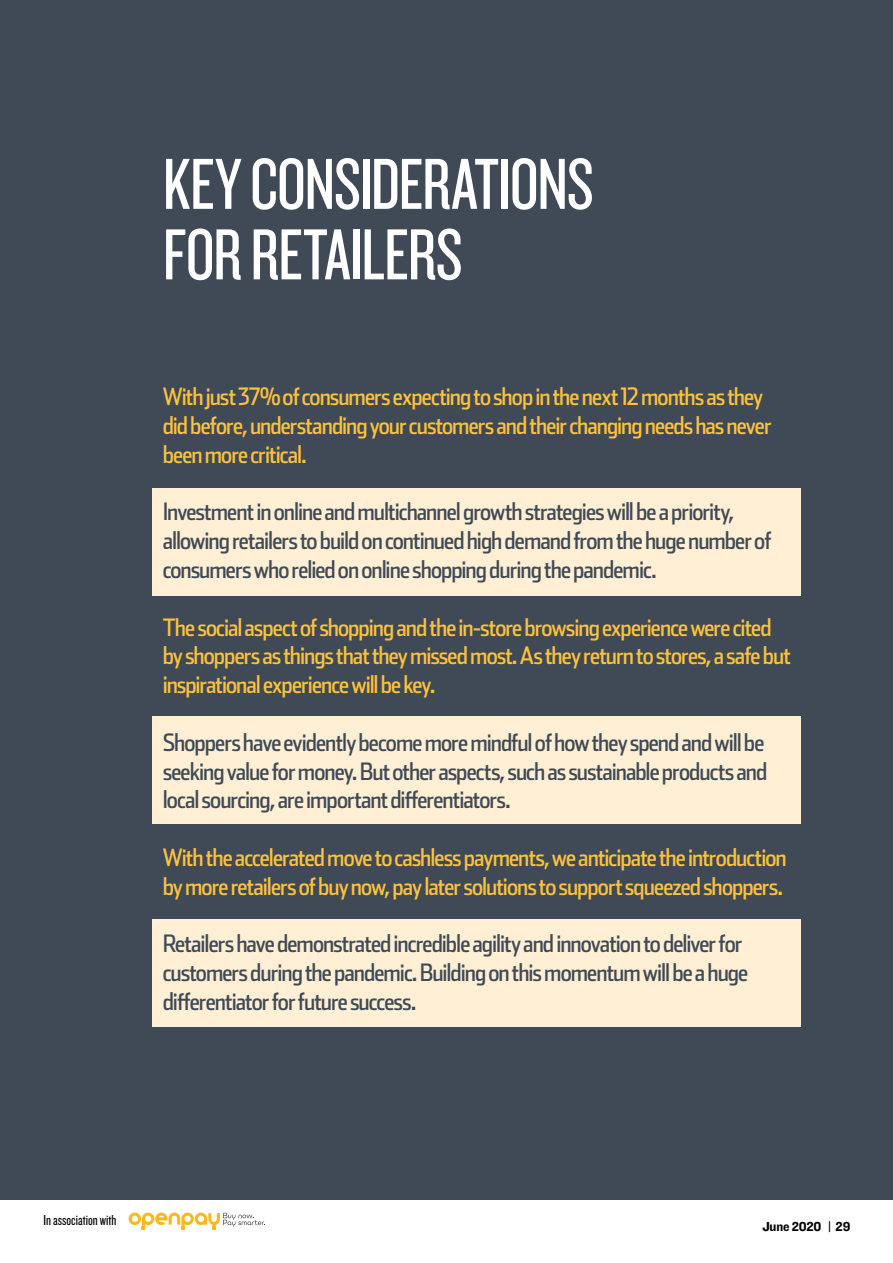
<style>
.page{position:relative;width:893px;height:1263px;background:#fff}
.page>*{position:absolute;margin:0;border:0;box-sizing:border-box;transform-origin:0 0}
.t1{font:75px/70.5px "Knockout 28 Junior Feathrwt";letter-spacing:-.015em;color:#fff}
.t2{font:24px/28.8px "Stainless Cond";letter-spacing:-.04em;color:#3f4a56}
.t3{font:24px/28.8px "Stainless Cond";letter-spacing:-.04em;color:#fec23c}
.t4{font:15px "Knockout 28 Junior Feathrwt";color:#000}
.t5{font:13.5px "Knockout 51 Middleweight";letter-spacing:-.01em;color:#000}
</style>
<div class="page">
<svg style="left:129px;top:1212px;width:136px;height:18px"></svg>
<div style="left:0;top:0;width:893px;height:1199px;background:#3f4a56"></div>
<div style="left:152px;top:488px;width:649px;height:107px;background:#ffefd4"></div>
<div style="left:152px;top:716px;width:649px;height:108px;background:#ffefd4"></div>
<div style="left:152px;top:919px;width:649px;height:108px;background:#ffefd4"></div>
<h1 class="t1" style="left:163px;top:146px;width:433px">KEY CONSIDERATIONS<br>FOR RETAILERS</h1>
<p class="t3" style="left:163px;top:382px;width:611px">With just 37% of consumers expecting to shop in the next 12 months as they did before, understanding your customers and their changing needs has never been more critical.</p>
<p class="t2" style="left:163px;top:497px;width:610px">Investment in online and multichannel growth strategies will be a priority, allowing retailers to build on continued high demand from the huge number of consumers who relied on online shopping during the pandemic.</p>
<p class="t3" style="left:163px;top:612px;width:630px">The social aspect of shopping and the in-store browsing experience were cited by shoppers as things that they missed most. As they return to stores, a safe but inspirational experience will be key.</p>
<p class="t2" style="left:163px;top:727px;width:606px">Shoppers have evidently become more mindful of how they spend and will be seeking value for money. But other aspects, such as sustainable products and local sourcing, are important differentiators.</p>
<p class="t3" style="left:163px;top:842px;width:626px">With the accelerated move to cashless payments, we anticipate the introduction by more retailers of buy now, pay later solutions to support squeezed shoppers.</p>
<p class="t2" style="left:163px;top:929px;width:587px">Retailers have demonstrated incredible agility and innovation to deliver for customers during the pandemic. Building on this momentum will be a huge differentiator for future success.</p>
<p class="t4" style="left:44px;top:1211px;width:74px">In association with</p>
<p class="t5" style="left:762px;top:1217px;width:90px">June 2020 | 29</p>
</div>
